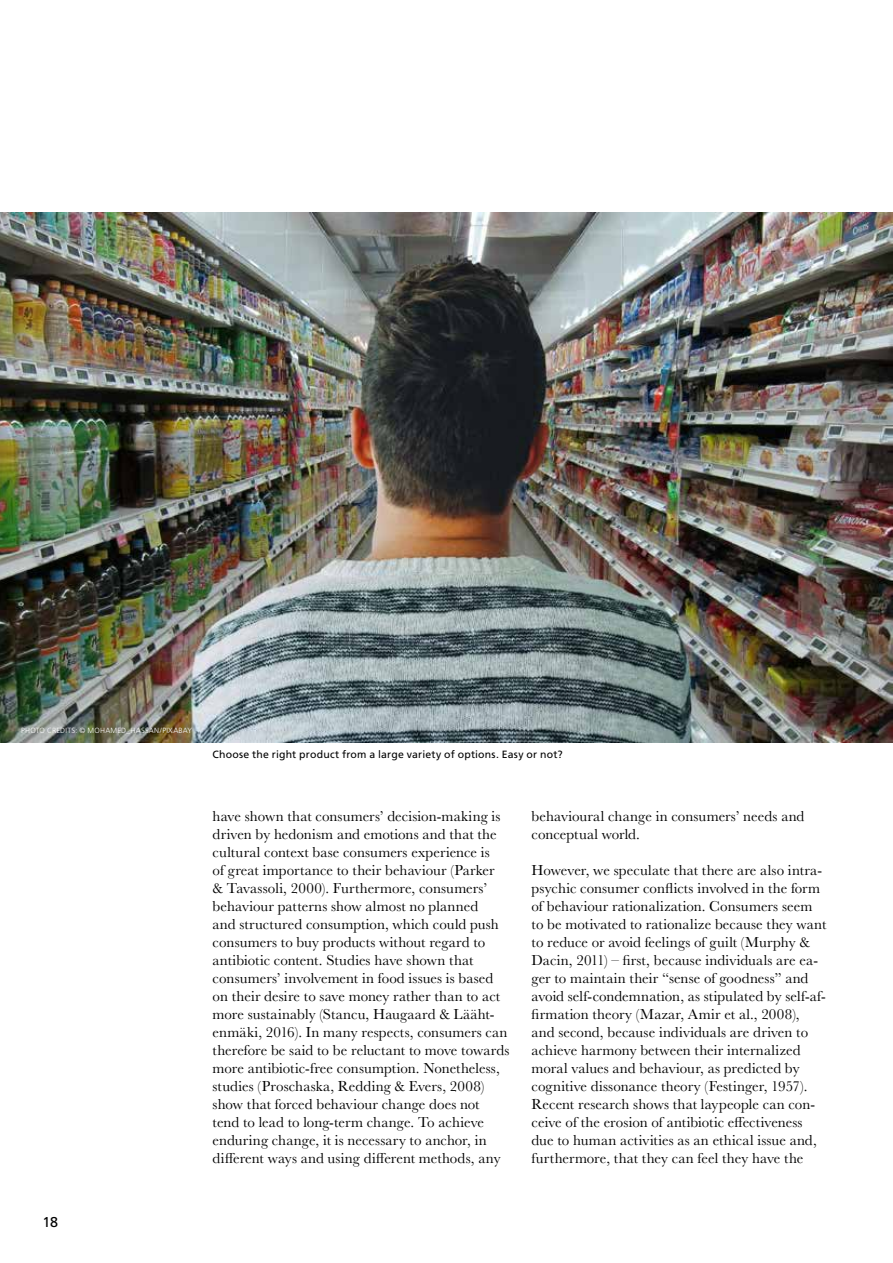
<style>
.page{position:relative;width:893px;height:1263px;background:#fff}
.page>*{position:absolute;margin:0;border:0;box-sizing:border-box;transform-origin:0 0}
.t1{font:15px/18px "Baskerville";letter-spacing:.005em;color:#000}
.t2{font:14.25px "Frutiger";color:#000}
.t3{font:10.5px "Frutiger";letter-spacing:.02em;color:#000}
.t4{font:300 7.5px "Frutiger";letter-spacing:.03em;color:#fff}
</style>
<div class="page">
<img style="left:0;top:213px;width:893px;height:529px">
<p class="t4" style="left:21px;top:726px;width:172px">PHOTO CREDITS: © MOHAMED_HASSAN/PIXABAY</p>
<p class="t2" style="left:43px;top:1213px;width:17px">18</p>
<p class="t3" style="left:213px;top:749px;width:351px">Choose the right product from a large variety of options. Easy or not?</p>
<p class="t1" style="left:213px;top:807px;width:298px">have shown that consumers’ decision-making is driven by hedonism and emotions and that the cultural context base consumers experience is<br>of great importance to their behaviour (Parker<br>&amp; Tavassoli, 2000). Furthermore, consumers’ behaviour patterns show almost no planned<br>and structured consumption, which could push consumers to buy products without regard to antibiotic content. Studies have shown that consumers’ involvement in food issues is based on their desire to save money rather than to act more sustainably (Stancu, Haugaard &amp; Lääht&shy;enmäki, 2016). In many respects, consumers can therefore be said to be reluctant to move towards more antibiotic-free consumption. Nonetheless, studies (Proschaska, Redding &amp; Evers, 2008) show that forced behaviour change does not tend to lead to long-term change. To achieve enduring change, it is necessary to anchor, in different ways and using different methods, any</p>
<p class="t1" style="left:531px;top:807px;width:274px">behavioural change in consumers’ needs and conceptual world.</p>
<p class="t1" style="left:531px;top:861px;width:296px">However, we speculate that there are also intra&shy;psychic consumer conflicts involved in the form of behaviour rationalization. Consumers seem to be motivated to rationalize because they want to reduce or avoid feelings of guilt (Murphy &amp; Dacin, 2011) – first, because individuals are ea&shy;ger to maintain their “sense of goodness” and avoid self-condemnation, as stipulated by self-af&shy;firmation theory (Mazar, Amir et al., 2008), and second, because individuals are driven to achieve harmony between their internalized moral values and behaviour, as predicted by cognitive dissonance theory (Festinger, 1957).<br>Recent research shows that laypeople can con&shy;ceive of the erosion of antibiotic effectiveness due to human activities as an ethical issue and, furthermore, that they can feel they have the</p>
</div>
